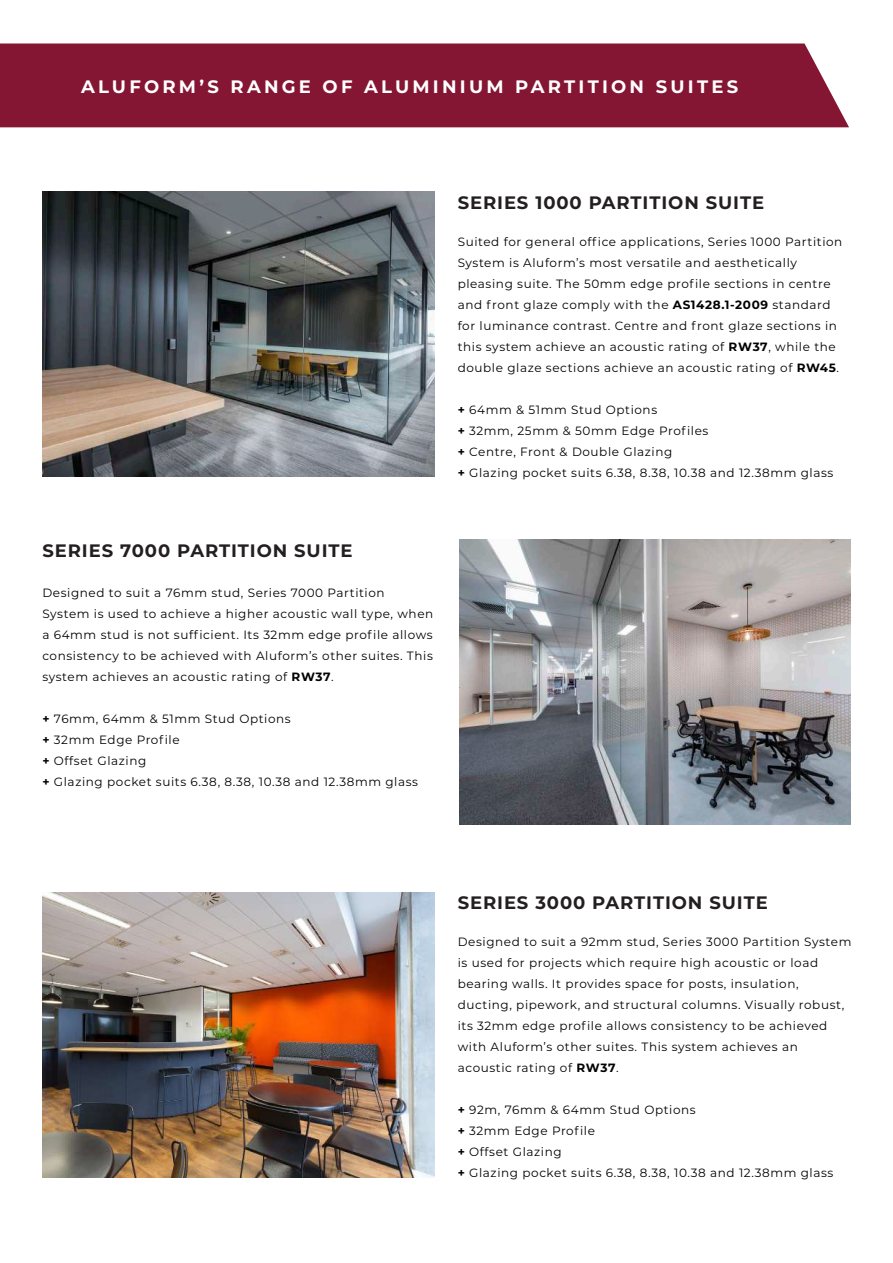
<style>
.page{position:relative;width:893px;height:1263px;background:#fff}
.page>*{position:absolute;margin:0;border:0;box-sizing:border-box;transform-origin:0 0}
.t1{font:700 18px "Montserrat";letter-spacing:.05em;color:#231f20}
.t2{font:700 18px "Montserrat";letter-spacing:.18em;color:#fff}
.t3{font:12px/21px "Montserrat";letter-spacing:.05em;color:#000}
.s1{font-weight:700}
</style>
<div class="page">
<div style="left:0;top:43px;width:849px;height:84px;background:#851633"></div>
<img style="left:42px;top:192px;width:393px;height:285px">
<img style="left:459px;top:540px;width:391px;height:285px">
<img style="left:42px;top:892px;width:393px;height:285px">
<h1 class="t2" style="left:81px;top:73px;width:659px">ALUFORM’S RANGE OF ALUMINIUM PARTITION SUITES</h1>
<h1 class="t1" style="left:458px;top:190px;width:308px">SERIES 1000 PARTITION SUITE</h1>
<p class="t3" style="left:458px;top:231px;width:386px">Suited for general office applications, Series 1000 Partition System is Aluform’s most versatile and aesthetically pleasing suite. The 50mm edge profile sections in centre and front glaze comply with the <span class="s1">AS1428.1-2009</span> standard for luminance contrast. Centre and front glaze sections in this system achieve an acoustic rating of <span class="s1">RW37</span>, while the double glaze sections achieve an acoustic rating of <span class="s1">RW45</span>.</p>
<p class="t3" style="left:458px;top:399px;width:377px"><span class="s1">+</span> 64mm &amp; 51mm Stud Options<br><span class="s1">+</span> 32mm, 25mm &amp; 50mm Edge Profiles<br><span class="s1">+</span> Centre, Front &amp; Double Glazing<br><span class="s1">+</span> Glazing pocket suits 6.38, 8.38, 10.38 and 12.38mm glass</p>
<h1 class="t1" style="left:42px;top:538px;width:312px">SERIES 7000 PARTITION SUITE</h1>
<p class="t3" style="left:42px;top:581px;width:392px">Designed to suit a 76mm stud, Series 7000 Partition System is used to achieve a higher acoustic wall type, when a 64mm stud is not sufficient. Its 32mm edge profile allows consistency to be achieved with Aluform’s other suites. This system achieves an acoustic rating of <span class="s1">RW37</span>.</p>
<p class="t3" style="left:42px;top:707px;width:377px"><span class="s1">+</span> 76mm, 64mm &amp; 51mm Stud Options<br><span class="s1">+</span> 32mm Edge Profile<br><span class="s1">+</span> Offset Glazing<br><span class="s1">+</span> Glazing pocket suits 6.38, 8.38, 10.38 and 12.38mm glass</p>
<h1 class="t1" style="left:458px;top:890px;width:312px">SERIES 3000 PARTITION SUITE</h1>
<p class="t3" style="left:458px;top:931px;width:395px">Designed to suit a 92mm stud, Series 3000 Partition System is used for projects which require high acoustic or load bearing walls. It provides space for posts, insulation, ducting, pipework, and structural columns. Visually robust, its 32mm edge profile allows consistency to be achieved with Aluform’s other suites. This system achieves an acoustic rating of <span class="s1">RW37</span>.</p>
<p class="t3" style="left:458px;top:1099px;width:377px"><span class="s1">+</span> 92m, 76mm &amp; 64mm Stud Options<br><span class="s1">+</span> 32mm Edge Profile<br><span class="s1">+</span> Offset Glazing<br><span class="s1">+</span> Glazing pocket suits 6.38, 8.38, 10.38 and 12.38mm glass</p>
</div>
